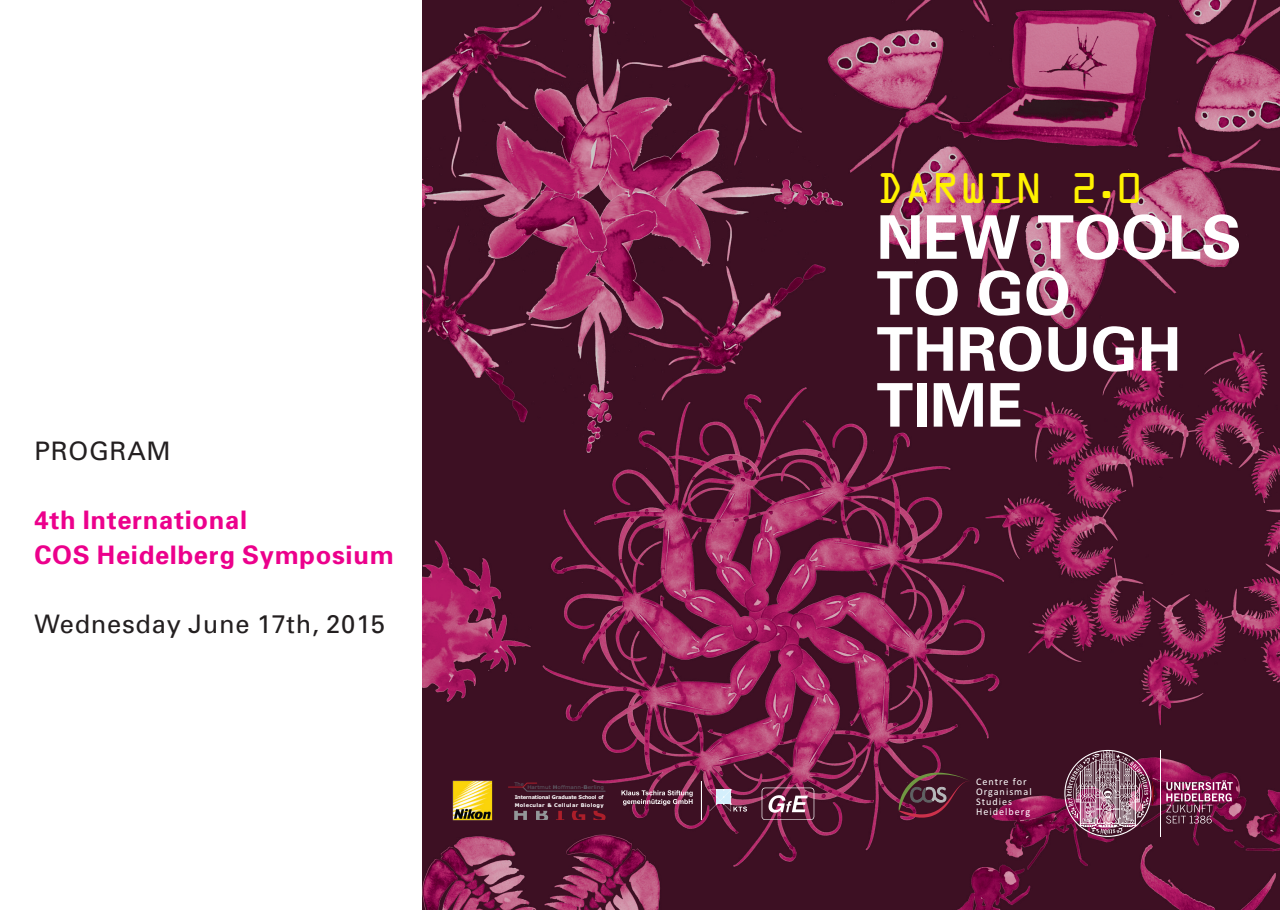
<style>
.page{position:relative;width:1280px;height:910px;background:#fff}
.page>*{position:absolute;margin:0;border:0;box-sizing:border-box;transform-origin:0 0}
.t1{font:700 60.3px/55.9px "Univers";color:#fff}
.t2{font:38.4px "OCRA Std";color:#fff200}
.t3{font:700 25.5px/34.5px "Univers";letter-spacing:.03em;color:#ec008c}
.t4{font:25.5px "Univers";letter-spacing:.03em;color:#231f20}
.t5{font:10.2px/10.1px "Calibri";letter-spacing:.1em;color:#fff}
.t6{font:700 5.1px/8.6px "Verdana";letter-spacing:-.04em;color:#fff}
.t7{font:5.1px "Verdana";color:#5f5e67;scale:1.11 1}
.t8{font:5.1px "Verdana";color:#5f5e67}
.s1{font-weight:700}
</style>
<div class="page">
<img style="left:422px;top:1px;width:858px;height:909px">
<svg style="left:898px;top:773px;width:72px;height:45px;background:#542634"></svg>
<hr style="left:1160px;top:750px;width:1px;height:87px;background:#fff">
<svg style="left:1166px;top:780px;width:67px;height:43px;background:#884365"></svg>
<svg style="left:1064px;top:750px;width:90px;height:87px;background:#895b70"></svg>
<svg style="left:621px;top:790px;width:72px;height:15px"></svg>
<svg style="left:709px;top:789px;width:38px;height:23px"></svg>
<hr style="left:701px;top:781px;width:1px;height:39px;background:#fff">
<svg style="left:508px;top:782px;width:98px;height:10px"></svg>
<svg style="left:514px;top:811px;width:13px;height:9px"></svg>
<svg style="left:536px;top:811px;width:12px;height:9px"></svg>
<svg style="left:556px;top:811px;width:8px;height:9px"></svg>
<svg style="left:572px;top:811px;width:13px;height:9px"></svg>
<svg style="left:593px;top:811px;width:13px;height:9px"></svg>
<img style="left:453px;top:780px;width:40px;height:40px">
<svg style="left:762px;top:788px;width:52px;height:32px;background:#7f4e63"></svg>
<h3 class="t4" style="left:34px;top:436px;width:138px">PROGRAM</h3>
<h3 class="t3" style="left:34px;top:503px;width:361px">4th International<br>COS Heidelberg Symposium</h3>
<h3 class="t4" style="left:34px;top:609px;width:352px">Wednesday June 17th, 2015</h3>
<p class="t8" style="left:514px;top:780px;width:11px">The</p>
<p class="t6" style="left:515px;top:793px;width:91px">International Graduate School of<br>Molecular &amp; Cellular Biology</p>
<p class="t7" style="left:527px;top:783px;width:70px">Hartmut <span class="s1">H</span>offmann-<span class="s1">B</span>erling</p>
<h2 class="t2" style="left:876px;top:171px;width:268px">DARWIN 2.0</h2>
<h1 class="t1" style="left:876px;top:209px;width:367px">NEW TOOLS<br>TO GO<br>THROUGH<br>TIME</h1>
<h3 class="t5" style="left:976px;top:777px;width:57px">Centre for<br>Organismal<br>Studies<br>Heidelberg</h3>
</div>
